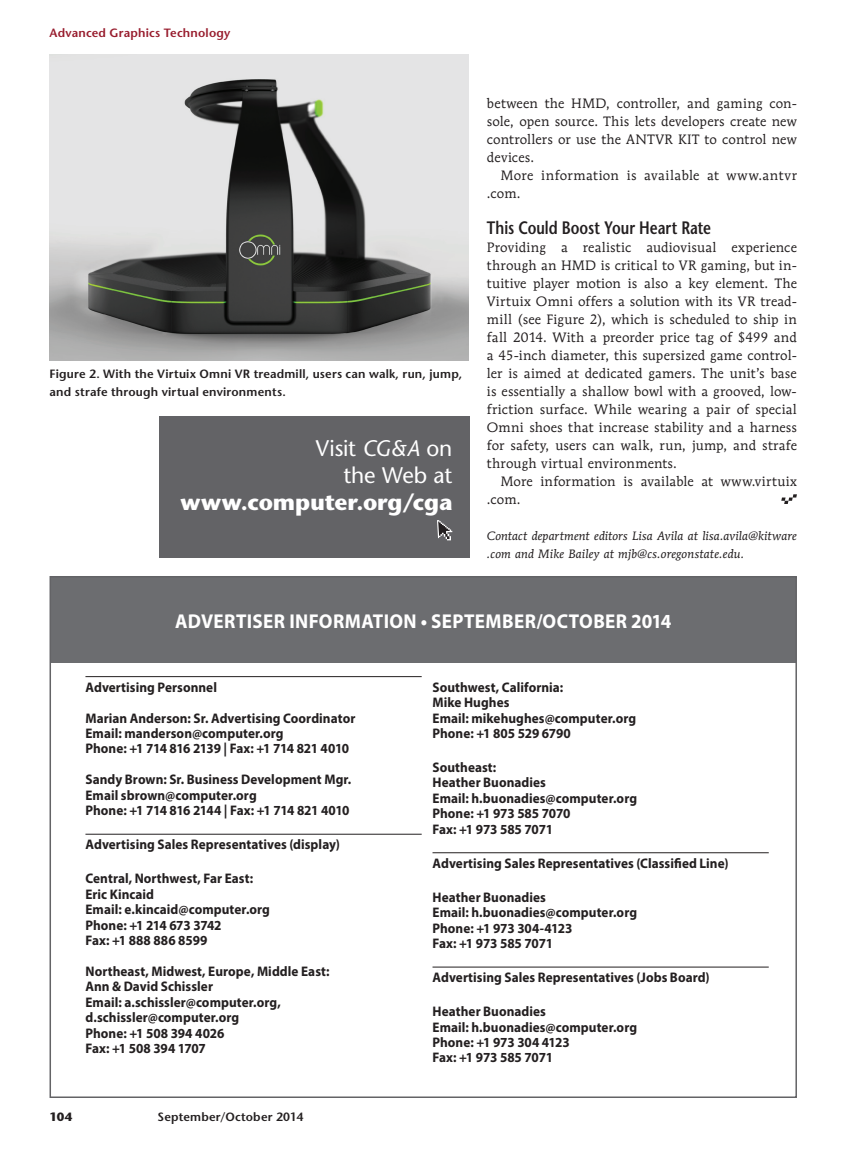
<style>
.page{position:relative;width:851px;height:1161px;background:#fff}
.page>*{position:absolute;margin:0;border:0;box-sizing:border-box;transform-origin:0 0}
.t1{font:700 22.5px/27px "Stone Sans Std";color:#fff;text-align:right}
.t2{font:700 20.1px "Myriad Pro";letter-spacing:.02em;color:#fff;scale:.95 1}
.t3{font:600 18px "Stone Sans Std";color:#231f20;scale:.8 1}
.t4{font:700 13.95px/15.5px "Myriad Pro";letter-spacing:.005em;color:#231f20;scale:.95 1}
.t5{font:13.5px "Mendoza Roman Std";letter-spacing:.015em;color:#231f20}
.t6{font:600 12px/18px "Stone Sans Std";letter-spacing:.015em;color:#231f20}
.t7{font:italic 12px/18px "Mendoza Roman Std";color:#231f20}
.t8{font:600 12px "Stone Sans Std";letter-spacing:.015em;color:#981d2e}
.t9{font:700 12px "Stone Sans Std";color:#231f20}
.s1{font-weight:500}
.s2{font-weight:500;font-style:italic}
</style>
<div class="page">
<svg style="left:781px;top:494px;width:16px;height:10px"></svg>
<img style="left:50px;top:54px;width:419px;height:307px">
<div style="left:159px;top:416px;width:310px;height:142px;background:#636366"></div>
<svg style="left:437px;top:520px;width:15px;height:20px"></svg>
<svg style="left:85px;top:676px;width:684px;height:292px"></svg>
<div style="left:50px;top:577px;width:746px;height:86px;background:#6c6d70"></div>
<p class="t8" style="left:50px;top:25px;width:182px">Advanced Graphics Technology</p>
<p class="t6" style="left:50px;top:365px;width:414px">Figure 2. With the Virtuix Omni VR treadmill, users can walk, run, jump, and strafe through virtual environments.</p>
<p class="t1" style="left:180px;top:435px;width:273px"><span class="s1">Visit</span> <span class="s2">CG&amp;A</span> <span class="s1">on<br>the Web at </span>www.computer.org/cga</p>
<p class="t5" style="left:487px;top:95px;width:311px">between the HMD, controller, and gaming con-</p>
<p class="t5" style="left:487px;top:113px;width:311px">sole, open source. This lets developers create new</p>
<p class="t5" style="left:487px;top:131px;width:311px">controllers or use the ANTVR KIT to control new</p>
<p class="t5" style="left:487px;top:149px;width:49px">devices.</p>
<p class="t5" style="left:500px;top:167px;width:298px">More information is available at www.antvr</p>
<p class="t5" style="left:487px;top:185px;width:35px">.com.</p>
<p class="t3" style="left:487px;top:217px;width:282px">This Could Boost Your Heart Rate</p>
<p class="t5" style="left:487px;top:239px;width:311px">Providing a realistic audiovisual experience</p>
<p class="t5" style="left:487px;top:257px;width:311px">through an HMD is critical to VR gaming, but in-</p>
<p class="t5" style="left:487px;top:275px;width:311px">tuitive player motion is also a key element. The</p>
<p class="t5" style="left:487px;top:293px;width:311px">Virtuix Omni offers a solution with its VR tread-</p>
<p class="t5" style="left:487px;top:311px;width:311px">mill (see Figure 2), which is scheduled to ship in</p>
<p class="t5" style="left:487px;top:329px;width:311px">fall 2014. With a preorder price tag of $499 and</p>
<p class="t5" style="left:487px;top:347px;width:311px">a 45-inch diameter, this supersized game control-</p>
<p class="t5" style="left:487px;top:365px;width:311px">ler is aimed at dedicated gamers. The unit’s base</p>
<p class="t5" style="left:487px;top:383px;width:311px">is essentially a shallow bowl with a grooved, low-</p>
<p class="t5" style="left:487px;top:401px;width:311px">friction surface. While wearing a pair of special</p>
<p class="t5" style="left:487px;top:419px;width:311px">Omni shoes that increase stability and a harness</p>
<p class="t5" style="left:487px;top:437px;width:311px">for safety, users can walk, run, jump, and strafe</p>
<p class="t5" style="left:487px;top:455px;width:191px">through virtual environments.</p>
<p class="t5" style="left:500px;top:473px;width:298px">More information is available at www.virtuix</p>
<p class="t5" style="left:487px;top:491px;width:35px">.com.</p>
<p class="t7" style="left:487px;top:527px;width:311px">Contact department editors Lisa Avila at lisa.avila@kitware .com and Mike Bailey at mjb@cs.oregonstate.edu.</p>
<p class="t2" style="left:175px;top:608px;width:524px">ADVERTISER INFORMATION • SEPTEMBER/OCTOBER 2014</p>
<p class="t4" style="left:85px;top:679px;width:140px">Advertising Personnel</p>
<p class="t4" style="left:85px;top:710px;width:285px">Marian Anderson: Sr. Advertising Coordinator<br>Email: manderson@computer.org<br>Phone: +1 714 816 2139 | Fax: +1 714 821 4010</p>
<p class="t4" style="left:85px;top:772px;width:281px">Sandy Brown: Sr. Business Development Mgr.<br>Email sbrown@computer.org<br>Phone: +1 714 816 2144 | Fax: +1 714 821 4010</p>
<p class="t4" style="left:85px;top:836px;width:269px">Advertising Sales Representatives (display)</p>
<p class="t4" style="left:85px;top:870px;width:196px">Central, Northwest, Far East:<br>Eric Kincaid<br>Email: e.kincaid@computer.org<br>Phone: +1 214 673 3742<br>Fax: +1 888 886 8599</p>
<p class="t4" style="left:85px;top:963px;width:258px">Northeast, Midwest, Europe, Middle East:<br>Ann &amp; David Schissler<br>Email: a.schissler@computer.org, d.schissler@computer.org<br>Phone: +1 508 394 4026<br>Fax: +1 508 394 1707</p>
<p class="t9" style="left:50px;top:1110px;width:24px">104</p>
<p class="t6" style="left:158px;top:1108px;width:147px">September/October 2014</p>
<p class="t4" style="left:432px;top:679px;width:216px">Southwest, California:<br>Mike Hughes<br>Email: mikehughes@computer.org<br>Phone: +1 805 529 6790</p>
<p class="t4" style="left:432px;top:759px;width:217px">Southeast:<br>Heather Buonadies<br>Email: h.buonadies@computer.org<br>Phone: +1 973 585 7070<br>Fax: +1 973 585 7071</p>
<p class="t4" style="left:432px;top:855px;width:313px">Advertising Sales Representatives (Classified Line)</p>
<p class="t4" style="left:432px;top:889px;width:217px">Heather Buonadies<br>Email: h.buonadies@computer.org<br>Phone: +1 973 304-4123<br>Fax: +1 973 585 7071</p>
<p class="t4" style="left:432px;top:969px;width:293px">Advertising Sales Representatives (Jobs Board)</p>
<p class="t4" style="left:432px;top:1003px;width:217px">Heather Buonadies<br>Email: h.buonadies@computer.org<br>Phone: +1 973 304 4123<br>Fax: +1 973 585 7071</p>
</div>
